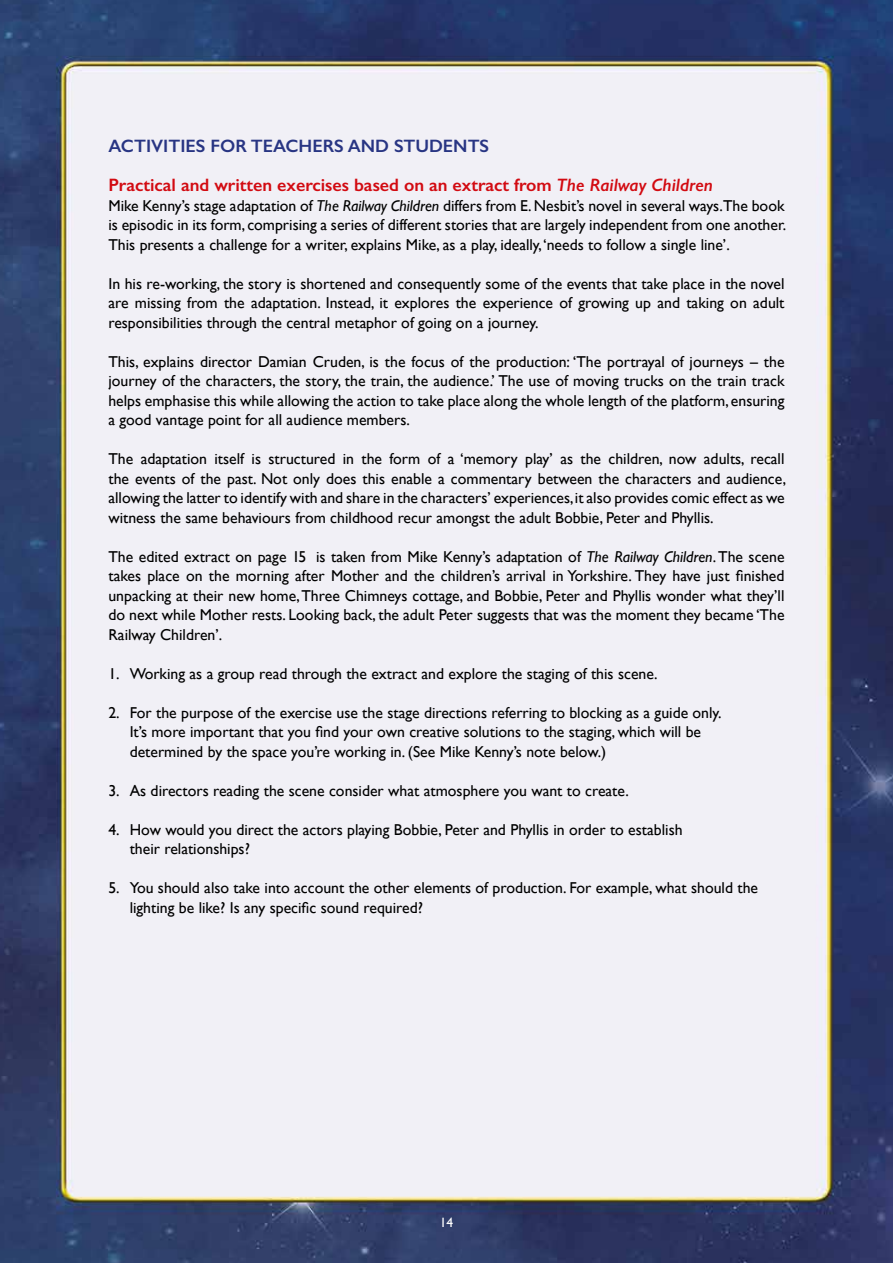
<style>
.page{position:relative;width:893px;height:1263px;background:#fff}
.page>*{position:absolute;margin:0;border:0;box-sizing:border-box;transform-origin:0 0}
.t1{font:600 18px/39px "Gill Sans";color:#d20a11}
.t2{font:15.75px/19.5px "Gill Sans";color:#000;text-align:justify}
.t3{font:13.5px "Gill Sans";color:#fff}
.s1{color:#283583}
.s2{font-style:italic}
</style>
<div class="page">
<img style="left:0;top:0;width:893px;height:1263px">
<p class="t1" style="left:108px;top:126px;width:606px"><span class="s1">ACTIVITIES FOR TEACHERS AND STUDENTS<br></span>Practical and written exercises based on an extract from <span class="s2">The Railway Children</span></p>
<p class="t2" style="left:108px;top:195px;width:679px">Mike Kenny’s stage adaptation of <span class="s2">The Railway Children</span> differs from E. Nesbit’s novel in several ways.The book is episodic in its form, comprising a series of different stories that are largely independent from one another.<br>This presents a challenge for a writer, explains Mike, as a play, ideally, ‘needs to follow a single line’.</p>
<p class="t2" style="left:108px;top:273px;width:678px">In his re-working, the story is shortened and consequently some of the events that take place in the novel are missing from the adaptation. Instead, it explores the experience of growing up and taking on adult responsibilities through the central metaphor of going on a journey.</p>
<p class="t2" style="left:108px;top:351px;width:678px">This, explains director Damian Cruden, is the focus of the production: ‘The portrayal of journeys – the journey of the characters, the story, the train, the audience.’ The use of moving trucks on the train track helps emphasise this while allowing the action to take place along the whole length of the platform, ensuring a good vantage point for all audience members.</p>
<p class="t2" style="left:108px;top:449px;width:679px">The adaptation itself is structured in the form of a ‘memory play’ as the children, now adults, recall the events of the past. Not only does this enable a commentary between the characters and audience, allowing the latter to identify with and share in the characters’ experiences, it also provides comic effect as we witness the same behaviours from childhood recur amongst the adult Bobbie, Peter and Phyllis.</p>
<p class="t2" style="left:108px;top:546px;width:678px">The edited extract on page 15 is taken from Mike Kenny’s adaptation of <span class="s2">The Railway Children</span>. The scene takes place on the morning after Mother and the children’s arrival in Yorkshire. They have just finished unpacking at their new home, Three Chimneys cottage, and Bobbie, Peter and Phyllis wonder what they’ll do next while Mother rests. Looking back, the adult Peter suggests that was the moment they became ‘The Railway Children’.</p>
<p class="t2" style="left:108px;top:663px;width:551px">1. Working as a group read through the extract and explore the staging of this scene.</p>
<p class="t2" style="left:130px;top:702px;width:593px;text-align:left;text-indent:-21px">2. For the purpose of the exercise use the stage directions referring to blocking as a guide only.<br>It’s more important that you find your own creative solutions to the staging, which will be determined by the space you’re working in. (See Mike Kenny’s note below.)</p>
<p class="t2" style="left:108px;top:780px;width:522px">3. As directors reading the scene consider what atmosphere you want to create.</p>
<p class="t2" style="left:130px;top:819px;width:554px;text-indent:-21px">4. How would you direct the actors playing Bobbie, Peter and Phyllis in order to establish their relationships?</p>
<p class="t2" style="left:130px;top:878px;width:630px;text-indent:-21px">5. You should also take into account the other elements of production. For example, what should the lighting be like? Is any specific sound required?</p>
<p class="t3" style="left:440px;top:1214px;width:15px">14</p>
</div>
